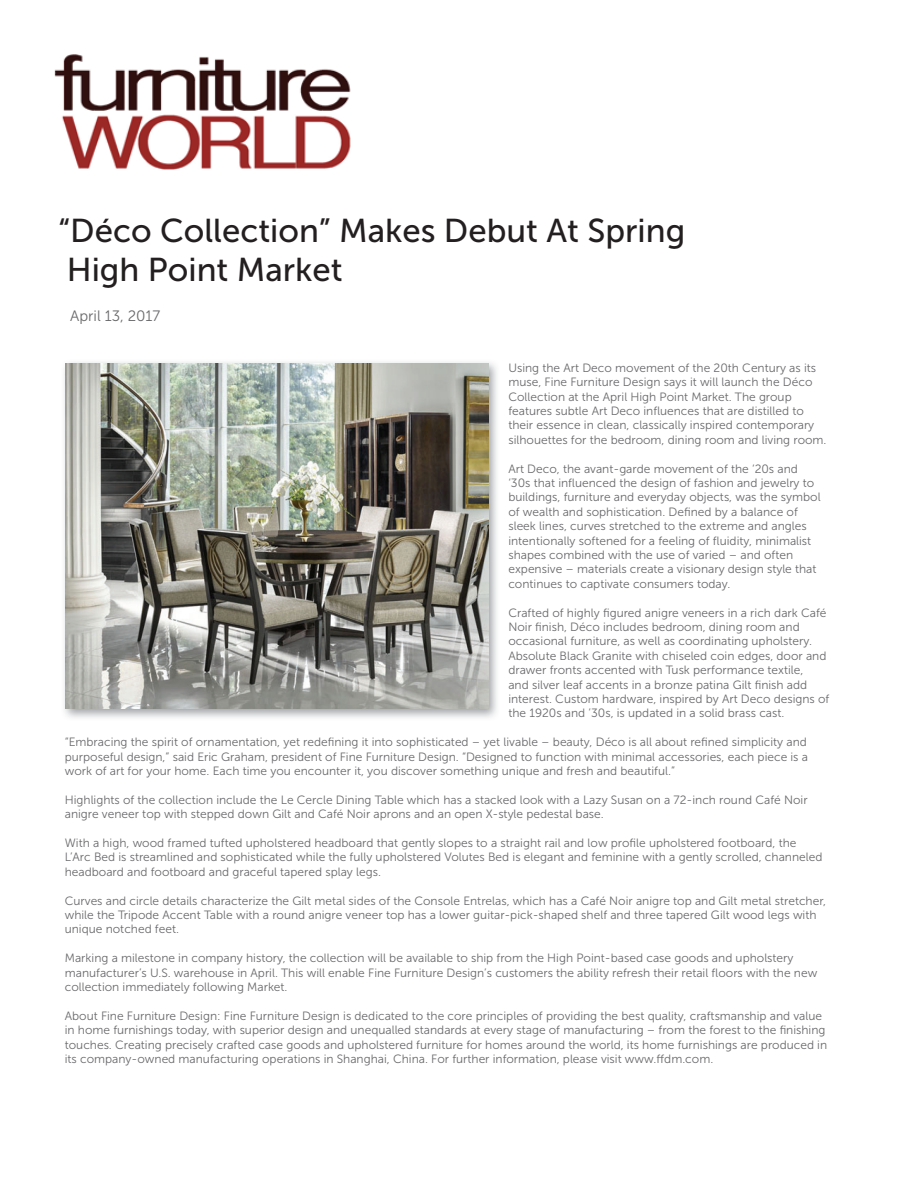
<style>
.page{position:relative;width:918px;height:1188px;background:#fff}
.page>*{position:absolute;margin:0;border:0;box-sizing:border-box;transform-origin:0 0}
.t1{font:33px/39.6px "Museo Sans 500";color:#231f20}
.t2{font:15px "Museo Sans 300";color:#69696c}
.t3{font:12px/14.4px "Museo Sans 300";color:#69696c}
</style>
<div class="page">
<img style="left:54px;top:54px;width:297px;height:116px">
<img style="left:64px;top:362px;width:433px;height:356px">
<img style="left:66px;top:364px;width:422px;height:344px">
<h1 class="t1" style="left:58px;top:211px;width:628px">“Déco Collection” Makes Debut At Spring<br>High Point Market</h1>
<p class="t2" style="left:70px;top:308px;width:92px">April 13, 2017</p>
<p class="t3" style="left:508px;top:361px;width:320px">Using the Art Deco movement of the 20th Century as its muse, Fine Furniture Design says it will launch the Déco Collection at the April High Point Market. The group features subtle Art Deco influences that are distilled to their essence in clean, classically inspired contemporary silhouettes for the bedroom, dining room and living room.</p>
<p class="t3" style="left:508px;top:461px;width:314px">Art Deco, the avant-garde movement of the ‘20s and ‘30s that influenced the design of fashion and jewelry to buildings, furniture and everyday objects, was the symbol of wealth and sophistication. Defined by a balance of sleek lines, curves stretched to the extreme and angles intentionally softened for a feeling of fluidity, minimalist shapes combined with the use of varied – and often expensive – materials create a visionary design style that continues to captivate consumers today.</p>
<p class="t3" style="left:508px;top:605px;width:323px">Crafted of highly figured anigre veneers in a rich dark Café Noir finish, Déco includes bedroom, dining room and occasional furniture, as well as coordinating upholstery.<br>Absolute Black Granite with chiseled coin edges, door and drawer fronts accented with Tusk performance textile,<br>and silver leaf accents in a bronze patina Gilt finish add interest. Custom hardware, inspired by Art Deco designs of the 1920s and ’30s, is updated in a solid brass cast.</p>
<p class="t3" style="left:65px;top:735px;width:745px;text-align:justify">“Embracing the spirit of ornamentation, yet redefining it into sophisticated – yet livable – beauty, Déco is all about refined simplicity and purposeful design,” said Eric Graham, president of Fine Furniture Design. “Designed to function with minimal accessories, each piece is a work of art for your home. Each time you encounter it, you discover something unique and fresh and beautiful.”</p>
<p class="t3" style="left:65px;top:793px;width:744px">Highlights of the collection include the Le Cercle Dining Table which has a stacked look with a Lazy Susan on a 72-inch round Café Noir anigre veneer top with stepped down Gilt and Café Noir aprons and an open X-style pedestal base.</p>
<p class="t3" style="left:65px;top:836px;width:759px">With a high, wood framed tufted upholstered headboard that gently slopes to a straight rail and low profile upholstered footboard, the<br>L’Arc Bed is streamlined and sophisticated while the fully upholstered Volutes Bed is elegant and feminine with a gently scrolled, channeled headboard and footboard and graceful tapered splay legs.</p>
<p class="t3" style="left:65px;top:893px;width:763px">Curves and circle details characterize the Gilt metal sides of the Console Entrelas, which has a Café Noir anigre top and Gilt metal stretcher, while the Tripode Accent Table with a round anigre veneer top has a lower guitar-pick-shaped shelf and three tapered Gilt wood legs with unique notched feet.</p>
<p class="t3" style="left:65px;top:951px;width:754px">Marking a milestone in company history, the collection will be available to ship from the High Point-based case goods and upholstery manufacturer’s U.S. warehouse in April. This will enable Fine Furniture Design’s customers the ability refresh their retail floors with the new collection immediately following Market.</p>
<p class="t3" style="left:65px;top:1009px;width:764px">About Fine Furniture Design: Fine Furniture Design is dedicated to the core principles of providing the best quality, craftsmanship and value in home furnishings today, with superior design and unequalled standards at every stage of manufacturing – from the forest to the finishing touches. Creating precisely crafted case goods and upholstered furniture for homes around the world, its home furnishings are produced in its company-owned manufacturing operations in Shanghai, China. For further information, please visit www.ffdm.com.</p>
</div>
